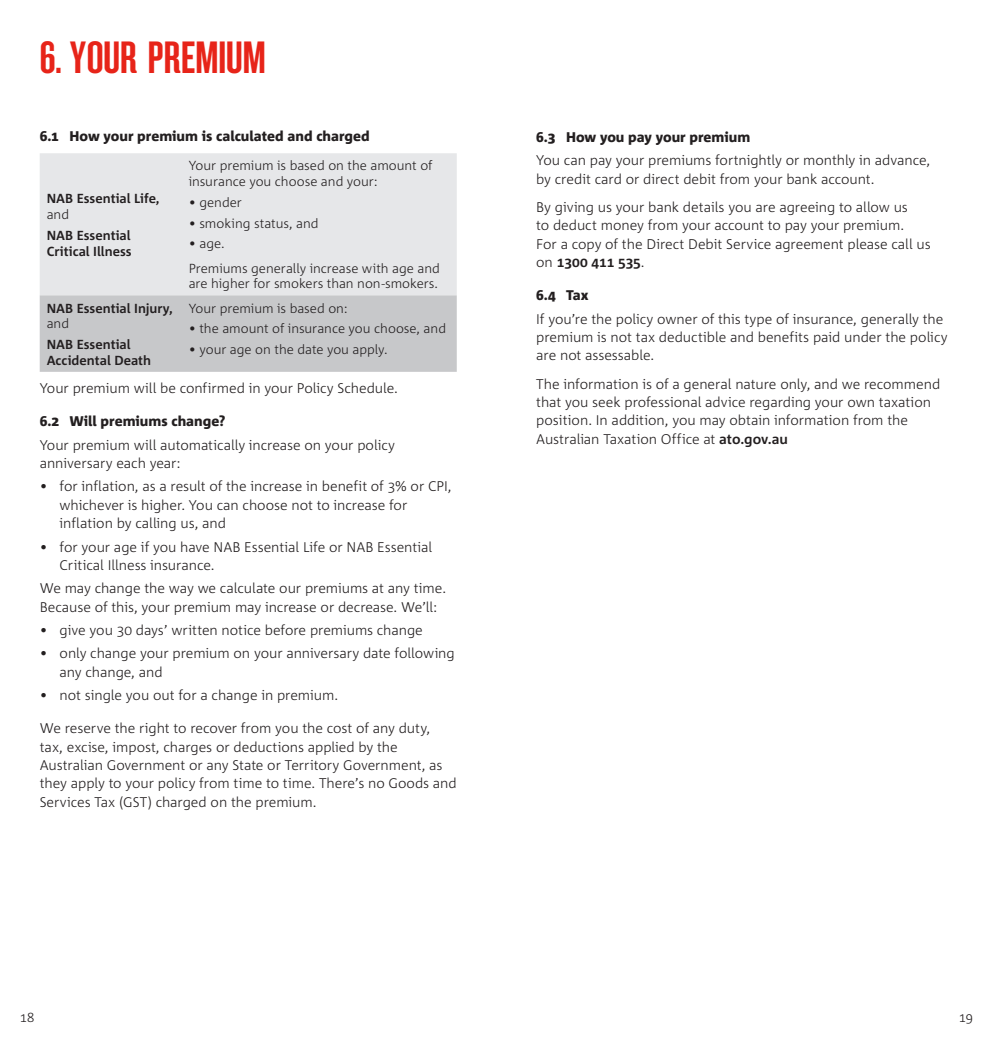
<style>
.page{position:relative;width:993px;height:1042px;background:#fff}
.page>*{position:absolute;margin:0;border:0;box-sizing:border-box;transform-origin:0 0}
.t1{font:42px "NAB Impact";color:#e72419}
.t2{font:300 14px/18.4px "Corpid";letter-spacing:-.005em;color:#231f20}
.t3{font:800 14px "Corpid";color:#231f20}
.t4{font:300 13.12px/15.8px "Corpid";letter-spacing:-.005em;color:#231f20}
.t5{font:700 13.12px/15.8px "Corpid";color:#231f20}
.s1{font-weight:700}
</style>
<div class="page">
<div style="left:40px;top:153px;width:416px;height:142px;background:#e6e7e9"></div>
<div style="left:40px;top:295px;width:416px;height:77px;background:#c7c8ca"></div>
<h1 class="t1" style="left:40px;top:40px;width:227px">6. YOUR PREMIUM</h1>
<p class="t3" style="left:40px;top:129px;width:331px">6.1 How your premium is calculated and charged</p>
<p class="t5" style="left:47px;top:191px;width:114px">NAB Essential Life,</p>
<p class="t4" style="left:47px;top:207px;width:24px">and</p>
<p class="t5" style="left:47px;top:227px;width:86px">NAB Essential<br>Critical Illness</p>
<p class="t4" style="left:189px;top:158px;width:245px">Your premium is based on the amount of insurance you choose and your:</p>
<p class="t4" style="left:189px;top:195px;width:55px">• gender</p>
<p class="t4" style="left:189px;top:215px;width:131px">• smoking status, and</p>
<p class="t4" style="left:189px;top:232px;width:253px;line-height:24.2px">• age.<br>Premiums generally increase with age and</p>
<p class="t4" style="left:189px;top:276px;width:251px">are higher for smokers than non-smokers.</p>
<p class="t4" style="left:189px;top:300px;width:160px">Your premium is based on:</p>
<p class="t4" style="left:189px;top:321px;width:259px">• the amount of insurance you choose, and</p>
<p class="t4" style="left:189px;top:342px;width:200px">• your age on the date you apply.</p>
<p class="t2" style="left:40px;top:379px;width:359px">Your premium will be confirmed in your Policy Schedule.</p>
<p class="t3" style="left:40px;top:414px;width:187px">6.2 Will premiums change?</p>
<p class="t2" style="left:40px;top:436px;width:356px">Your premium will automatically increase on your policy anniversary each year:</p>
<p class="t2" style="left:60px;top:477px;width:393px;text-indent:-20px">• for inflation, as a result of the increase in benefit of 3% or CPI, whichever is higher. You can choose not to increase for inflation by calling us, and</p>
<p class="t2" style="left:60px;top:538px;width:374px;text-indent:-20px">• for your age if you have NAB Essential Life or NAB Essential<br>Critical Illness insurance.</p>
<p class="t2" style="left:40px;top:579px;width:408px">We may change the way we calculate our premiums at any time.<br>Because of this, your premium may increase or decrease. We’ll:</p>
<p class="t2" style="left:40px;top:621px;width:384px">• give you 30 days’ written notice before premiums change</p>
<p class="t2" style="left:60px;top:644px;width:396px;text-indent:-20px">• only change your premium on your anniversary date following any change, and</p>
<p class="t2" style="left:40px;top:686px;width:300px">• not single you out for a change in premium.</p>
<p class="t2" style="left:40px;top:719px;width:418px">We reserve the right to recover from you the cost of any duty, tax, excise, impost, charges or deductions applied by the Australian Government or any State or Territory Government, as they apply to your policy from time to time. There’s no Goods and Services Tax (GST) charged on the premium.</p>
<p class="t5" style="left:47px;top:300px;width:128px">NAB Essential Injury,</p>
<p class="t4" style="left:47px;top:316px;width:24px">and</p>
<p class="t5" style="left:47px;top:337px;width:106px">NAB Essential<br>Accidental Death</p>
<p class="t3" style="left:536px;top:129px;width:215px">6.3 How you pay your premium</p>
<p class="t2" style="left:536px;top:151px;width:395px">You can pay your premiums fortnightly or monthly in advance, by credit card or direct debit from your bank account.</p>
<p class="t2" style="left:536px;top:198px;width:396px">By giving us your bank details you are agreeing to allow us<br>to deduct money from your account to pay your premium.<br>For a copy of the Direct Debit Service agreement please call us on <span class="s1">1300 411 535</span>.</p>
<p class="t3" style="left:536px;top:288px;width:54px">6.4 Tax</p>
<p class="t2" style="left:536px;top:310px;width:412px">If you’re the policy owner of this type of insurance, generally the premium is not tax deductible and benefits paid under the policy are not assessable.</p>
<p class="t2" style="left:536px;top:375px;width:405px">The information is of a general nature only, and we recommend that you seek professional advice regarding your own taxation position. In addition, you may obtain information from the Australian Taxation Office at <span class="s1">ato.gov.au</span></p>
</div>
